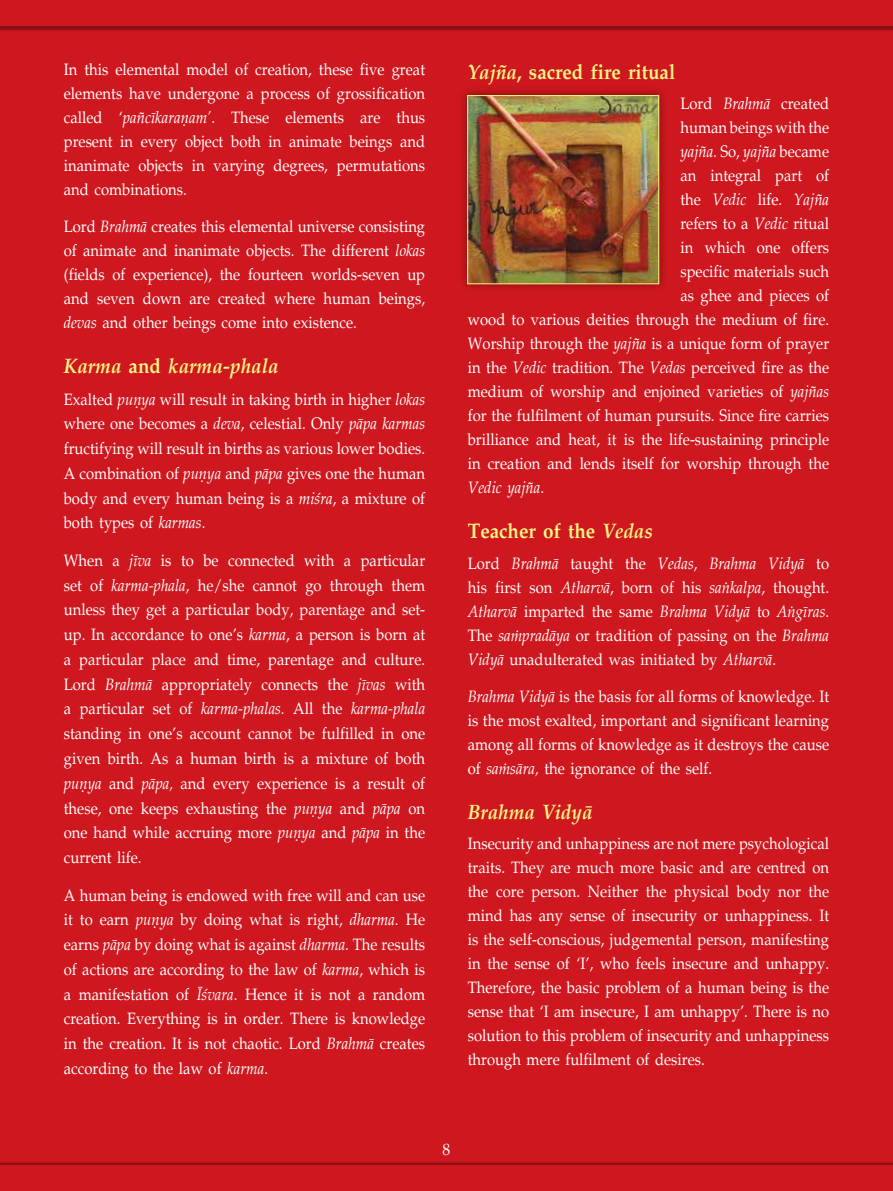
<style>
.page{position:relative;width:893px;height:1191px;background:#ce171e}
.page>*{position:absolute;margin:0;border:0;box-sizing:border-box;transform-origin:0 0}
.t1{font:700 21px "URW Palladio IT";color:#fff685;scale:.9 1}
.t2{font:italic 700 21px "URW Palladio IT";color:#fff685;scale:.9 1}
.t3{font:16.5px/24px "URW Palladio IT";color:#fff;text-align:justify;scale:.9 1}
.t4{font:italic 16.5px "URW Palladio IT";color:#fff;scale:.9 1}
.t5{font:16.5px "URW Palladio IT";color:#fff;scale:.95 1}
.s1{font-style:italic}
.s2{font-style:normal}
</style>
<div class="page">
<div style="left:0;top:1161px;width:893px;height:30px;background:#000;opacity:.35"></div>
<div style="left:0;top:1165px;width:893px;height:26px;background:#ce171e"></div>
<div style="left:0;top:0;width:893px;height:32px;background:#000;opacity:.35"></div>
<div style="left:0;top:0;width:893px;height:26px;background:#ce171e"></div>
<div style="left:458px;top:86px;width:210px;height:207px;background:#000;opacity:.4"></div>
<img style="left:469px;top:97px;width:188px;height:185px">
<div style="left:467px;top:95px;width:192px;height:189px;border:1px solid #fff685"></div>
<p class="t3" style="left:64px;top:57px;width:403px">In this elemental model of creation, these five great elements have undergone a process of grossification called ‘<span class="s1">païcékaraëam’</span>. These elements are thus present in every object both in animate beings and inanimate objects in varying degrees, permutations and combinations.</p>
<p class="t3" style="left:64px;top:214px;width:403px">Lord <span class="s1">Brahmä</span> creates this elemental universe consisting of animate and inanimate objects. The different <span class="s1">lokas </span>(fields of experience), the fourteen worlds-seven up and seven down are created where human beings, <span class="s1">devas</span> and other beings come into existence.</p>
<p class="t2" style="left:64px;top:351px;width:240px">Karma <span class="s2">and</span> karma-phala</p>
<p class="t3" style="left:64px;top:386px;width:403px;line-height:24.8px">Exalted <span class="s1">puëya</span> will result in taking birth in higher <span class="s1">lokas </span>where one becomes a <span class="s1">deva</span>, celestial. Only <span class="s1">päpa karmas </span>fructifying will result in births as various lower bodies.<br>A combination of <span class="s1">puëya</span> and <span class="s1">päpa</span> gives one the human body and every human being is a <span class="s1">miçra</span>, a mixture of both types of <span class="s1">karmas</span>.</p>
<p class="t3" style="left:64px;top:547px;width:403px;line-height:24.8px">When a <span class="s1">jéva</span> is to be connected with a particular set of <span class="s1">karma-phala</span>, he/she cannot go through them unless they get a particular body, parentage and set&shy;up. In accordance to one’s <span class="s1">karma</span>, a person is born at a particular place and time, parentage and culture.<br>Lord <span class="s1">Brahmä</span> appropriately connects the <span class="s1">jévas</span> with a particular set of <span class="s1">karma-phalas.</span> All the <span class="s1">karma-phala </span>standing in one’s account cannot be fulfilled in one given birth. As a human birth is a mixture of both <span class="s1">puëya</span> and <span class="s1">päpa,</span> and every experience is a result of these, one keeps exhausting the <span class="s1">puëya</span> and <span class="s1">päpa</span> on one hand while accruing more <span class="s1">puëya</span> and <span class="s1">päpa</span> in the current life.</p>
<p class="t3" style="left:64px;top:882px;width:403px;line-height:24.8px">A human being is endowed with free will and can use it to earn <span class="s1">puëya</span> by doing what is right, <span class="s1">dharma.</span> He earns <span class="s1">päpa</span> by doing what is against <span class="s1">dharma</span>. The results of actions are according to the law of <span class="s1">karma</span>, which is a manifestation of <span class="s1">Éçvara</span>. Hence it is not a random creation. Everything is in order. There is knowledge in the creation. It is not chaotic. Lord <span class="s1">Brahmä</span> creates according to the law of <span class="s1">karma</span>.</p>
<p class="t1" style="left:468px;top:56px;width:232px"><span class="s1">Yajïa</span>, sacred fire ritual</p>
<p class="t3" style="left:680px;top:91px;width:167px">Lord <span class="s1">Brahmä</span> created</p>
<p class="t3" style="left:680px;top:115px;width:167px">human beings with the</p>
<p class="t4" style="left:680px;top:140px;width:167px">yajïa. <span class="s2">So,</span> yajïa <span class="s2">became</span></p>
<p class="t3" style="left:680px;top:163px;width:167px">an integral part of</p>
<p class="t4" style="left:680px;top:188px;width:167px"><span class="s2">the</span> Vedic <span class="s2">life.</span> Yajïa</p>
<p class="t3" style="left:680px;top:211px;width:167px">refers to a <span class="s1">Vedic</span> ritual</p>
<p class="t3" style="left:680px;top:235px;width:167px">in which one offers</p>
<p class="t3" style="left:680px;top:259px;width:167px">specific materials such</p>
<p class="t3" style="left:680px;top:283px;width:167px">as ghee and pieces of</p>
<p class="t3" style="left:468px;top:307px;width:403px">wood to various deities through the medium of fire.</p>
<p class="t3" style="left:468px;top:331px;width:403px">Worship through the <span class="s1">yajïa</span> is a unique form of prayer</p>
<p class="t3" style="left:468px;top:355px;width:403px">in the <span class="s1">Vedic</span> tradition. The <span class="s1">Vedas</span> perceived fire as the</p>
<p class="t3" style="left:468px;top:379px;width:403px">medium of worship and enjoined varieties of <span class="s1">yajïas</span></p>
<p class="t3" style="left:468px;top:403px;width:403px">for the fulfilment of human pursuits. Since fire carries</p>
<p class="t3" style="left:468px;top:427px;width:403px">brilliance and heat, it is the life-sustaining principle</p>
<p class="t3" style="left:468px;top:451px;width:403px">in creation and lends itself for worship through the</p>
<p class="t4" style="left:468px;top:476px;width:86px">Vedic yajïa<span class="s2">.</span></p>
<p class="t1" style="left:468px;top:516px;width:207px">Teacher of the <span class="s1">Vedas</span></p>
<p class="t3" style="left:468px;top:550px;width:403px">Lord <span class="s1">Brahmä</span> taught the <span class="s1">Vedas</span>, <span class="s1">Brahma Vidyä</span> to his first son <span class="s1">Atharvä</span>, born of his <span class="s1">saìkalpa</span>, thought.<br><span class="s1">Atharvä</span> imparted the same <span class="s1">Brahma Vidyä</span> to <span class="s1">Aìgéras</span>.<br>The <span class="s1">saàpradäya</span> or tradition of passing on the <span class="s1">Brahma Vidyä</span> unadulterated was initiated by <span class="s1">Atharvä</span>.</p>
<p class="t3" style="left:468px;top:683px;width:403px"><span class="s1">Brahma Vidyä</span> is the basis for all forms of knowledge. It is the most exalted, important and significant learning among all forms of knowledge as it destroys the cause of <span class="s1">saàsära,</span> the ignorance of the self.</p>
<p class="t2" style="left:468px;top:796px;width:140px">Brahma Vidyä</p>
<p class="t3" style="left:468px;top:831px;width:403px">Insecurity and unhappiness are not mere psychological traits. They are much more basic and are centred on the core person. Neither the physical body nor the mind has any sense of insecurity or unhappiness. It is the self-conscious, judgemental person, manifesting in the sense of ‘I’, who feels insecure and unhappy.<br>Therefore, the basic problem of a human being is the sense that ‘I am insecure, I am unhappy’. There is no solution to this problem of insecurity and unhappiness through mere fulfilment of desires.</p>
<p class="t5" style="left:443px;top:1137px;width:10px">8</p>
</div>
